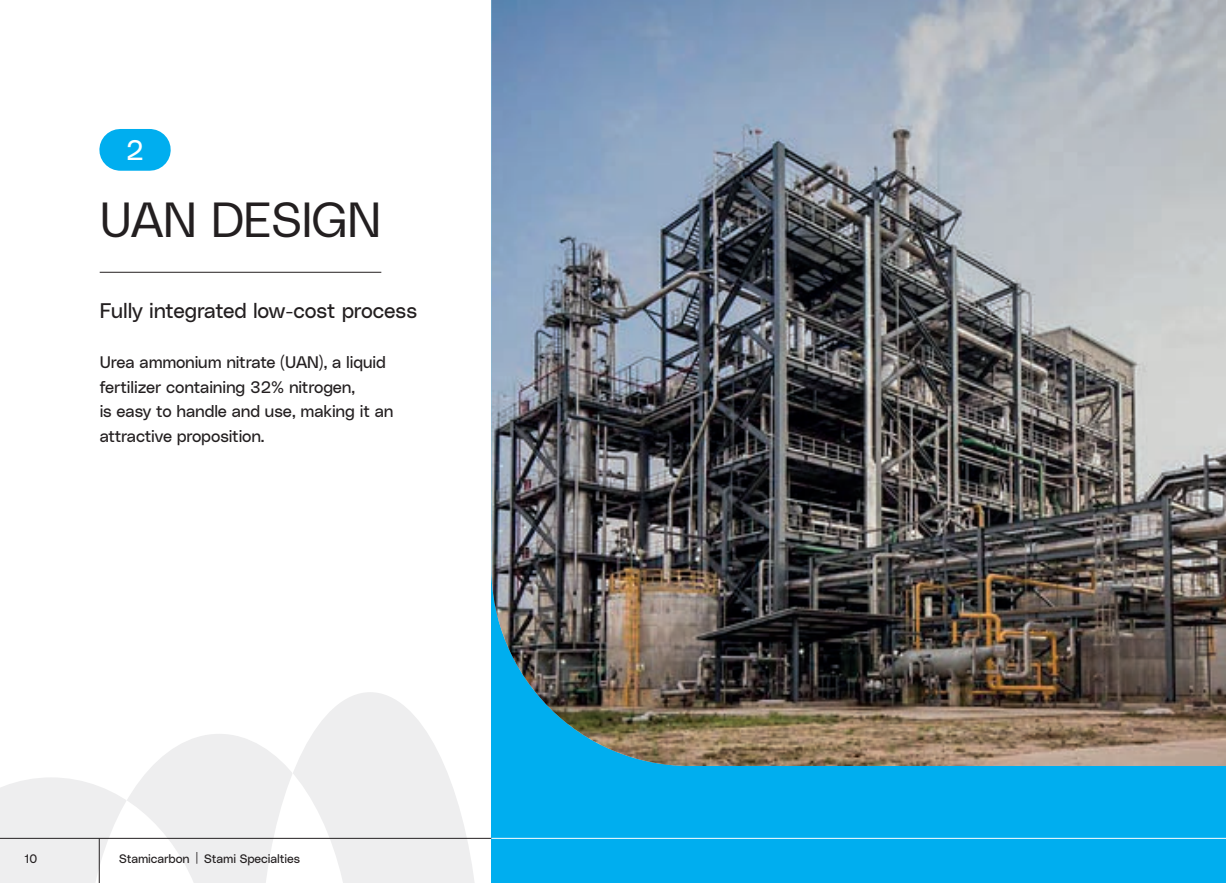
<style>
.page{position:relative;width:1226px;height:883px;background:#fff}
.page>*{position:absolute;margin:0;border:0;box-sizing:border-box;transform-origin:0 0}
.headline_2{font:49px "Poly Sans Slim";letter-spacing:-.01em;color:#231f20}
.t1{font:28.18px "Poly Sans Neutral";color:#fff}
.t2{font:21px "Poly Sans Neutral";letter-spacing:-.01em;color:#231f20}
.bodytekst{font:16.62px/24.5px "Poly Sans Neutral";letter-spacing:-.01em;color:#231f20}
.t3{font:12.25px "Poly Sans Neutral";letter-spacing:-.01em;color:#231f20}
</style>
<div class="page">
<div style="left:491px;top:0;width:734px;height:883px;background:#00aeef"></div>
<svg style="left:0;top:692px;width:476px;height:191px;fill:#eeeeef"></svg>
<img style="left:491px;top:0;width:734px;height:766px">
<hr style="left:100px;top:272px;width:281px;height:1px;background:#231f20">
<hr style="left:0;top:838px;width:491px;height:1px;background:#231f20">
<hr style="left:491px;top:838px;width:734px;height:1px;background:#fff">
<hr style="left:99px;top:838px;width:1px;height:45px;background:#231f20">
<div style="left:120px;top:129px;width:30px;height:42px;background:#00aeef"></div>
<p class="t1" style="left:126px;top:129px;width:19px">2</p>
<p class="headline_2" style="left:100px;top:184px;width:283px">UAN DESIGN</p>
<p class="t2" style="left:100px;top:295px;width:319px">Fully integrated low-cost process</p>
<p class="bodytekst" style="left:100px;top:349px;width:295px">Urea ammonium nitrate (UAN), a liquid fertilizer containing 32% nitrogen,<br>is easy to handle and use, making it an attractive proposition.</p>
<p class="t3" style="left:25px;top:850px;width:14px">10</p>
<p class="t3" style="left:119px;top:850px;width:182px">Stamicarbon | Stami Specialties</p>
</div>
